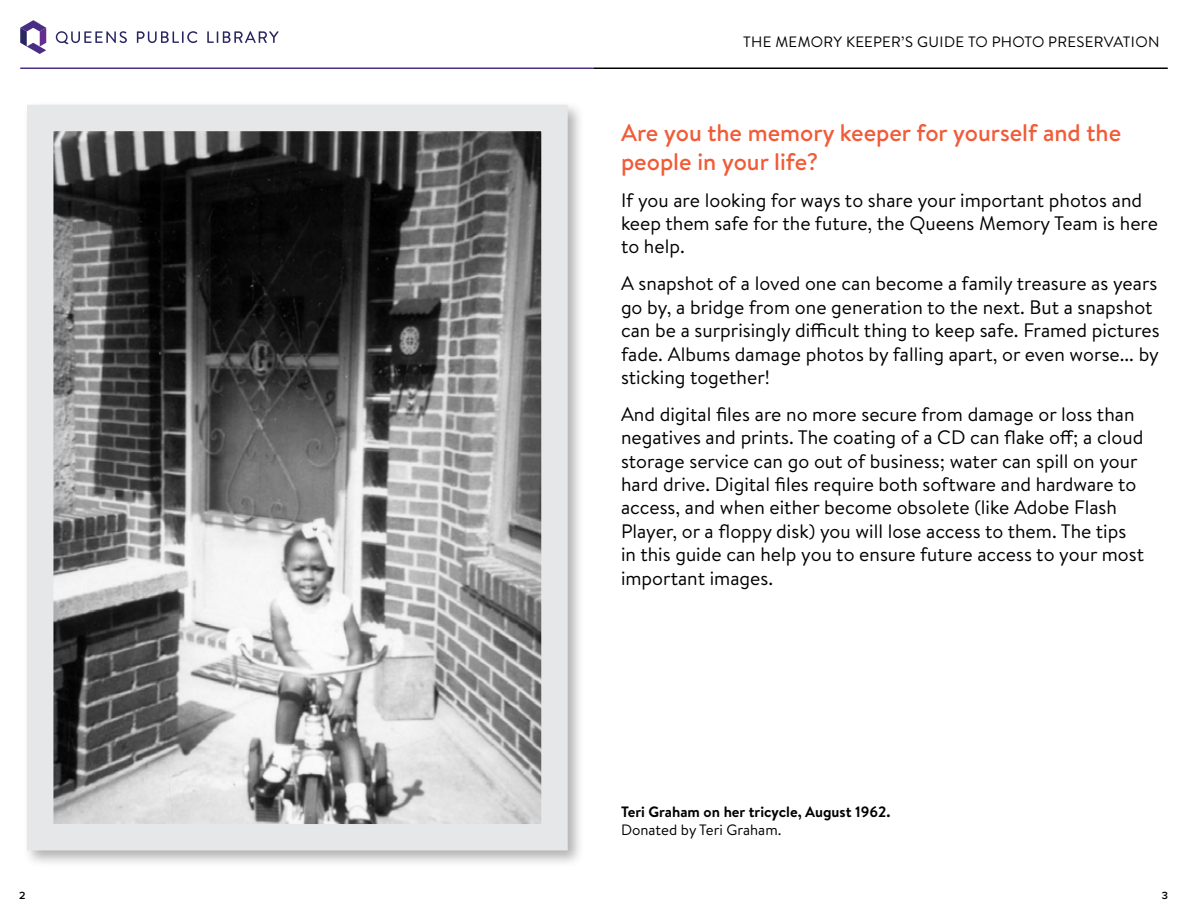
<style>
.page{position:relative;width:1188px;height:918px;background:#fff}
.page>*{position:absolute;margin:0;border:0;box-sizing:border-box;transform-origin:0 0}
.t1{font:500 24px/28.8px "Brandon Text";color:#f15b37}
.t2{font:19.5px/23.4px "Brandon Text";color:#000}
.t3{font:15px "Brandon Text";letter-spacing:.01em;color:#000}
.t4{font:700 15px "Brandon Text";color:#000}
.t5{font:600 10.8px "Proxima Nova";color:#000}
</style>
<div class="page">
<hr style="left:20px;top:68px;width:574px;height:1px;background:#4a2d84">
<hr style="left:594px;top:68px;width:574px;height:1px;background:#000">
<svg style="left:20px;top:20px;width:26px;height:34px"></svg>
<svg style="left:137px;top:31px;width:60px;height:12px"></svg>
<svg style="left:207px;top:31px;width:72px;height:12px"></svg>
<svg style="left:56px;top:31px;width:71px;height:13px"></svg>
<svg style="left:27px;top:104px;width:553px;height:759px;background:#909191"></svg>
<p class="t3" style="left:743px;top:31px;width:418px">THE MEMORY KEEPER’S GUIDE TO PHOTO PRESERVATION</p>
<p class="t1" style="left:621px;top:118px;width:502px">Are you the memory keeper for yourself and the people in your life?</p>
<p class="t2" style="left:621px;top:188px;width:539px">If you are looking for ways to share your important photos and keep them safe for the future, the Queens Memory Team is here to help.</p>
<p class="t2" style="left:621px;top:271px;width:540px">A snapshot of a loved one can become a family treasure as years go by, a bridge from one generation to the next. But a snapshot can be a surprisingly difficult thing to keep safe. Framed pictures fade. Albums damage photos by falling apart, or even worse... by sticking together!</p>
<p class="t2" style="left:621px;top:402px;width:525px">And digital files are no more secure from damage or loss than negatives and prints. The coating of a CD can flake off; a cloud storage service can go out of business; water can spill on your hard drive. Digital files require both software and hardware to access, and when either become obsolete (like Adobe Flash Player, or a floppy disk) you will lose access to them. The tips in this guide can help you to ensure future access to your most important images.</p>
<p class="t4" style="left:621px;top:802px;width:271px">Teri Graham on her tricycle, August 1962.</p>
<p class="t3" style="left:621px;top:820px;width:162px">Donated by Teri Graham.</p>
<p class="t5" style="left:19px;top:889px;width:8px">2</p>
<p class="t5" style="left:1162px;top:889px;width:8px">3</p>
</div>
